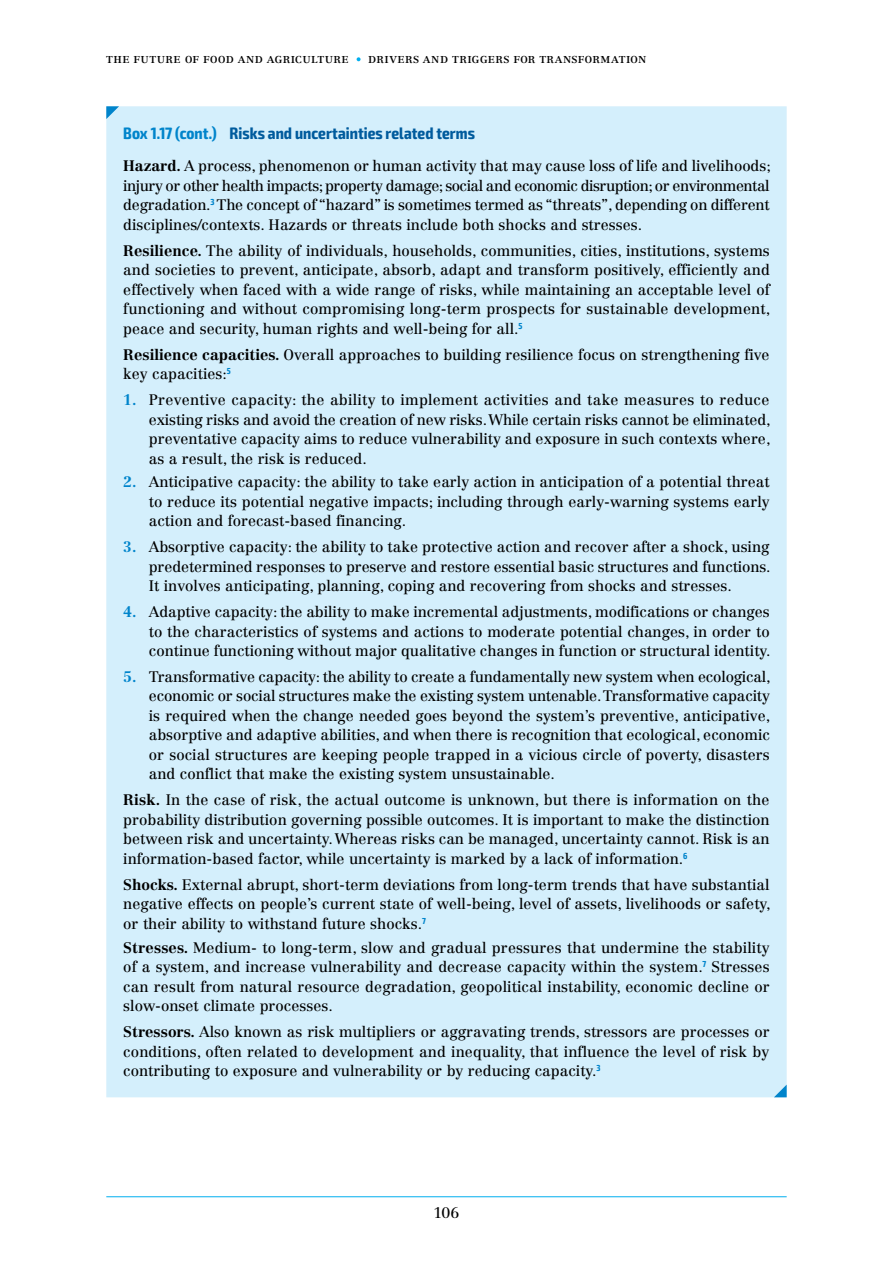
<style>
.page{position:relative;width:893px;height:1263px;background:#fff}
.page>*{position:absolute;margin:0;border:0;box-sizing:border-box;transform-origin:0 0}
.t1{font:700 condensed 16.5px "Exo 2";letter-spacing:.005em;color:#005b9d}
.t2{font:15px/19.5px "Centennial LT Std";color:#000;text-align:justify}
.t3{font:13.5px "Centennial LT Std";letter-spacing:.03em;color:#000}
.s1{color:#0084cb}
.s2{font-weight:700}
.s3{font-weight:700;color:#0084cb}
</style>
<div class="page">
<svg style="left:357px;top:57px;width:4px;height:4px"></svg>
<hr style="left:106px;top:1196px;width:681px;height:1px;background:#00aeef">
<div style="left:106px;top:106px;width:681px;height:991px;background:#d4effc"></div>
<svg style="left:106px;top:106px;width:13px;height:13px"></svg>
<svg style="left:774px;top:1084px;width:13px;height:13px"></svg>
<p class="t3" style="left:106px;top:50px;width:244px">the future of food and agriculture</p>
<p class="t3" style="left:368px;top:50px;width:280px">drivers and triggers for transformation</p>
<p class="t1" style="left:123px;top:123px;width:353px"><span class="s1">Box 1.17 (cont.)</span> Risks and uncertainties related terms</p>
<p class="t2" style="left:123px;top:156px;width:649px"><span class="s2">Hazard.</span> A process, phenomenon or human activity that may cause loss of life and livelihoods; injury or other health impacts; property damage; social and economic disruption; or environmental degradation.<sup>3</sup> The concept of “hazard” is sometimes termed as “threats”, depending on different disciplines/contexts. Hazards or threats include both shocks and stresses.</p>
<p class="t2" style="left:123px;top:241px;width:649px"><span class="s2">Resilience.</span> The ability of individuals, households, communities, cities, institutions, systems and societies to prevent, anticipate, absorb, adapt and transform positively, efficiently and effectively when faced with a wide range of risks, while maintaining an acceptable level of functioning and without compromising long-term prospects for sustainable development, peace and security, human rights and well-being for all.<sup>5</sup></p>
<p class="t2" style="left:123px;top:345px;width:648px"><span class="s2">Resilience capacities.</span> Overall approaches to building resilience focus on strengthening five key capacities:<sup>5</sup></p>
<p class="t2" style="left:149px;top:390px;width:623px;text-indent:-26px"><span class="s3">1.</span> Preventive capacity: the ability to implement activities and take measures to reduce existing risks and avoid the creation of new risks. While certain risks cannot be eliminated, preventative capacity aims to reduce vulnerability and exposure in such contexts where, as a result, the risk is reduced.</p>
<p class="t2" style="left:149px;top:472px;width:622px;text-indent:-26px"><span class="s3">2.</span> Anticipative capacity: the ability to take early action in anticipation of a potential threat to reduce its potential negative impacts; including through early-warning systems early action and forecast-based financing.</p>
<p class="t2" style="left:149px;top:537px;width:623px;text-indent:-26px"><span class="s3">3.</span> Absorptive capacity: the ability to take protective action and recover after a shock, using predetermined responses to preserve and restore essential basic structures and functions.<br>It involves anticipating, planning, coping and recovering from shocks and stresses.</p>
<p class="t2" style="left:149px;top:602px;width:623px;text-indent:-26px"><span class="s3">4.</span> Adaptive capacity: the ability to make incremental adjustments, modifications or changes to the characteristics of systems and actions to moderate potential changes, in order to continue functioning without major qualitative changes in function or structural identity.</p>
<p class="t2" style="left:149px;top:667px;width:623px;text-indent:-26px"><span class="s3">5.</span> Transformative capacity: the ability to create a fundamentally new system when ecological, economic or social structures make the existing system untenable. Transformative capacity is required when the change needed goes beyond the system’s preventive, anticipative, absorptive and adaptive abilities, and when there is recognition that ecological, economic or social structures are keeping people trapped in a vicious circle of poverty, disasters and conflict that make the existing system unsustainable.</p>
<p class="t2" style="left:123px;top:790px;width:648px"><span class="s2">Risk.</span> In the case of risk, the actual outcome is unknown, but there is information on the probability distribution governing possible outcomes. It is important to make the distinction between risk and uncertainty. Whereas risks can be managed, uncertainty cannot. Risk is an information-based factor, while uncertainty is marked by a lack of information.<sup>6</sup></p>
<p class="t2" style="left:123px;top:875px;width:649px"><span class="s2">Shocks.</span> External abrupt, short-term deviations from long-term trends that have substantial negative effects on people’s current state of well-being, level of assets, livelihoods or safety, or their ability to withstand future shocks.<sup>7</sup></p>
<p class="t2" style="left:123px;top:938px;width:648px"><span class="s2">Stresses.</span> Medium- to long-term, slow and gradual pressures that undermine the stability of a system, and increase vulnerability and decrease capacity within the system.<sup>7</sup> Stresses can result from natural resource degradation, geopolitical instability, economic decline or slow-onset climate processes.</p>
<p class="t2" style="left:123px;top:1022px;width:648px"><span class="s2">Stressors.</span> Also known as risk multipliers or aggravating trends, stressors are processes or conditions, often related to development and inequality, that influence the level of risk by contributing to exposure and vulnerability or by reducing capacity.<sup>3</sup></p>
<p class="t2" style="left:434px;top:1203px;width:27px">106</p>
</div>
